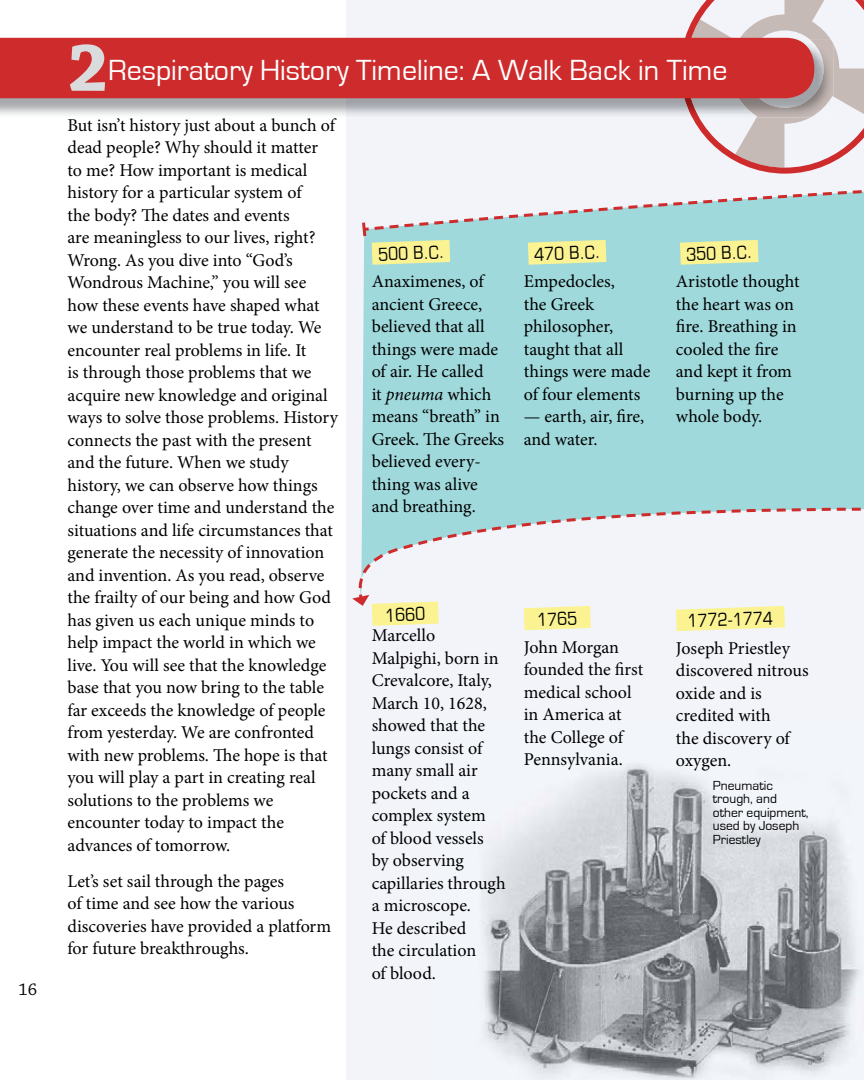
<style>
.page{position:relative;width:864px;height:1080px;background:#f3f4fa}
.page>*{position:absolute;margin:0;border:0;box-sizing:border-box;transform-origin:0 0}
.t1{font:700 72px "Chaparral Pro";color:#dadbdc}
.t2{font:30px "Eurostile";color:#fff}
.t3{font:18px/22.5px "Minion Pro";color:#000}
.t4{font:condensed 18px "Eurostile";color:#000}
.t5{font:18px "Chaparral Pro";color:#000}
.t6{font:13.5px/13.5px "Eurostile";color:#000}
.s1{font-style:italic}
</style>
<div class="page">
<img style="left:484px;top:764px;width:376px;height:315px">
<svg style="left:576px;top:190px;width:288px;height:20px"></svg>
<div style="left:362px;top:210px;width:502px;height:296px;background:#9fd9dc"></div>
<div style="left:0;top:0;width:346px;height:1080px;background:#fff"></div>
<svg style="left:680px;top:0;width:184px;height:174px"></svg>
<img style="left:699px;top:40px;width:134px;height:77px">
<img style="left:680px;top:98px;width:19px;height:19px">
<div style="left:0;top:38px;width:814px;height:60px;background:#ce2b2c"></div>
<svg style="left:362px;top:219px;width:88px;height:46px"></svg>
<svg style="left:528px;top:240px;width:78px;height:25px"></svg>
<svg style="left:680px;top:240px;width:78px;height:25px"></svg>
<svg style="left:352px;top:506px;width:512px;height:125px"></svg>
<p class="t5" style="left:18px;top:979px;width:20px">16</p>
<h1 class="t1" style="left:68px;top:26px;width:42px">2</h1>
<h2 class="t2" style="left:108px;top:54px;width:621px">Respiratory History Timeline: A Walk Back in Time</h2>
<p class="t3" style="left:68px;top:114px;width:272px">But isn’t history just about a bunch of dead people? Why should it matter<br>to me? How important is medical history for a particular system of<br>the body? The dates and events<br>are meaningless to our lives, right?<br>Wrong. As you dive into “God’s Wondrous Machine,” you will see how these events have shaped what we understand to be true today. We encounter real problems in life. It<br>is through those problems that we acquire new knowledge and original ways to solve those problems. History connects the past with the present and the future. When we study history, we can observe how things change over time and understand the situations and life circumstances that generate the necessity of innovation and invention. As you read, observe the frailty of our being and how God has given us each unique minds to help impact the world in which we live. You will see that the knowledge base that you now bring to the table far exceeds the knowledge of people from yesterday. We are confronted with new problems. The hope is that you will play a part in creating real solutions to the problems we encounter today to impact the advances of tomorrow.</p>
<p class="t3" style="left:68px;top:870px;width:265px">Let’s set sail through the pages<br>of time and see how the various discoveries have provided a platform for future breakthroughs.</p>
<p class="t4" style="left:378px;top:243px;width:67px;rotate:-2deg">500 B.C.</p>
<p class="t3" style="left:372px;top:270px;width:134px">Anaximenes, of ancient Greece, believed that all things were made of air. He called<br>it <span class="s1">pneuma</span> which means “breath” in<br>Greek. The Greeks believed every&shy;thing was alive and breathing.</p>
<p class="t4" style="left:534px;top:243px;width:67px;rotate:-2deg">470 B.C.</p>
<p class="t3" style="left:524px;top:270px;width:128px">Empedocles,<br>the Greek philosopher, taught that all things were made of four elements</p>
<p class="t3" style="left:524px;top:405px;width:122px">— earth, air, fire, and water.</p>
<p class="t4" style="left:686px;top:243px;width:67px;rotate:-2deg">350 B.C.</p>
<p class="t3" style="left:676px;top:270px;width:125px">Aristotle thought the heart was on fire. Breathing in cooled the fire and kept it from burning up the whole body.</p>
<p class="t4" style="left:385px;top:604px;width:42px;rotate:-2deg">1660</p>
<p class="t3" style="left:372px;top:625px;width:136px">Marcello<br>Malpighi, born in<br>Crevalcore, Italy,<br>March 10, 1628, showed that the lungs consist of many small air pockets and a complex system<br>of blood vessels<br>by observing capillaries through a microscope.<br>He described<br>the circulation<br>of blood.</p>
<p class="t4" style="left:537px;top:609px;width:42px;rotate:-2deg">1765</p>
<p class="t3" style="left:524px;top:636px;width:121px">John Morgan founded the first medical school in America at the College of<br>Pennsylvania.</p>
<p class="t4" style="left:687px;top:610px;width:87px;rotate:-2deg">1772-1774</p>
<p class="t3" style="left:676px;top:637px;width:134px">Joseph Priestley discovered nitrous oxide and is credited with<br>the discovery of oxygen.</p>
<p class="t6" style="left:713px;top:779px;width:97px">Pneumatic trough, and other equipment, used by Joseph<br>Priestley</p>
</div>
